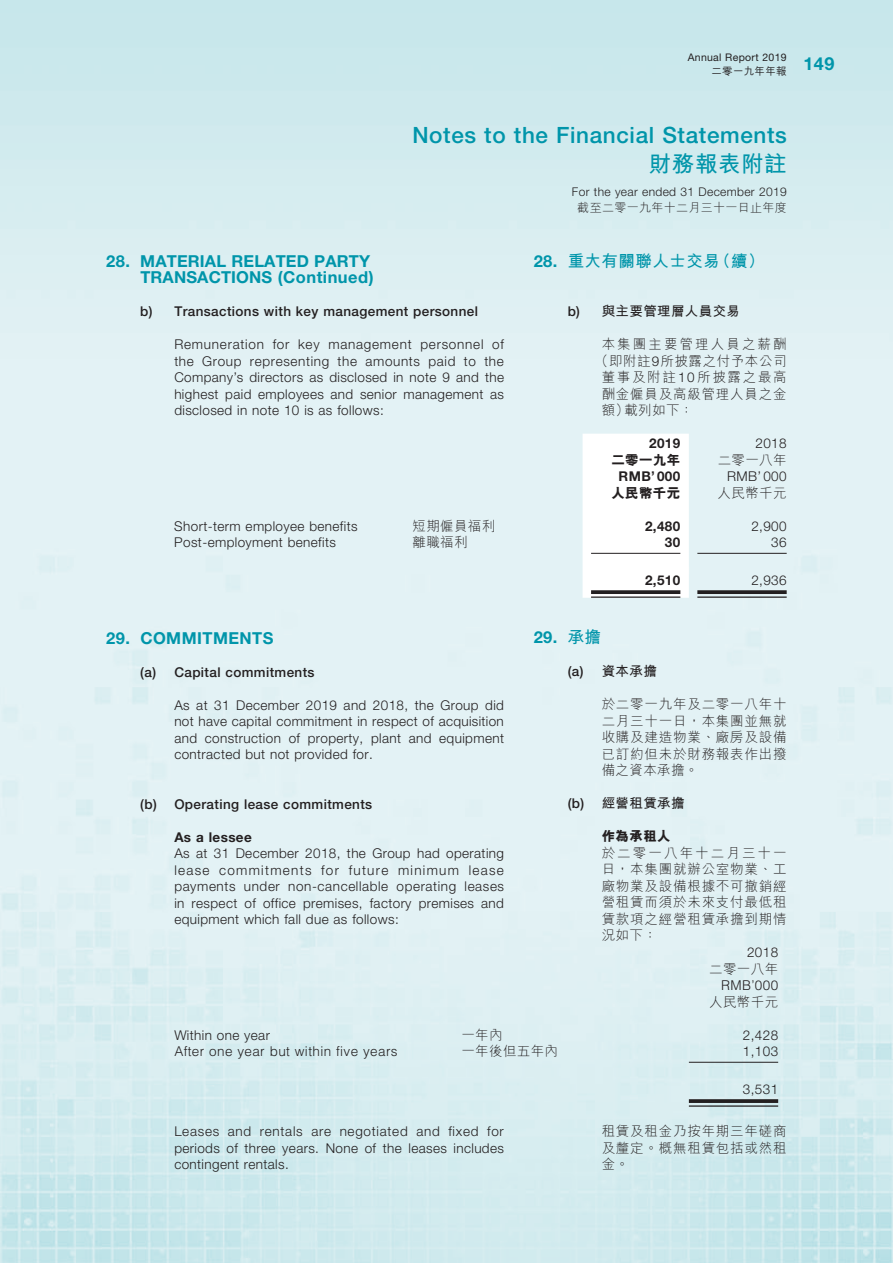
<style>
.page{position:relative;width:893px;height:1263px;background:#fff}
.page>*{position:absolute;margin:0;border:0;box-sizing:border-box;transform-origin:0 0}
.t1{font:500 22.5px "Helvetica Neue LT Std";letter-spacing:.03em;color:#0095aa}
.t2{font:700 22.5px "M Hei HK";letter-spacing:.025em;color:#0095aa}
.t3{font:700 16.5px/16.5px "Helvetica Neue LT Std";letter-spacing:.01em;color:#0095aa;text-align:right}
.t4{font:700 16.5px "M Hei HK";letter-spacing:.03em;color:#0095aa}
.t5{font:700 16.5px "Helvetica Neue LT Std";letter-spacing:.03em;color:#0095aa}
.t6{font:300 13.5px/16.5px "Helvetica Neue LT Std";letter-spacing:.03em;color:#231f20;text-align:justify}
.t7{font:300 13.5px/16.5px "M Hei HK";letter-spacing:.06em;color:#231f20;text-align:justify}
.t8{font:500 13.5px "Helvetica Neue LT Std";letter-spacing:.03em;color:#231f20}
.t9{font:300 13.5px "Helvetica LT Std";letter-spacing:.03em;color:#231f20}
.t10{font:700 13.5px "Helvetica Neue LT Std";letter-spacing:.03em;color:#231f20}
.t11{font:700 13.5px "M Hei HK";letter-spacing:.03em;color:#231f20}
.t12{font:800 13.5px "M Hei HK";letter-spacing:.03em;color:#231f20}
.t13{font:300 13.5px "M Hei HK";letter-spacing:.125em;color:#231f20}
.t14{font:300 13.5px "M Hei HK";letter-spacing:.155em;color:#231f20}
.t15{font:300 13.5px "M Hei HK";letter-spacing:.03em;color:#231f20}
.t16{font:300 12px "Helvetica Neue LT Std";letter-spacing:.03em;color:#231f20}
.t17{font:300 12px "M Hei HK";letter-spacing:.03em;color:#231f20}
.t18{font:10.5px "Helvetica Neue LT Std";letter-spacing:.03em;color:#231f20}
.t19{font:500 10.5px "M Hei HK";letter-spacing:.03em;color:#231f20}
.s1{font-family:"Helvetica Neue LT Std"}
.s2{font-family:"Helvetica Neue LT Std";font-weight:500}
.s3{font-family:"M Hei HK"}
</style>
<div class="page">
<svg style="left:583px;top:434px;width:106px;height:164px"></svg>
<hr style="left:591px;top:553px;width:89px;height:1px;background:#231f20">
<hr style="left:697px;top:553px;width:90px;height:1px;background:#231f20">
<svg style="left:591px;top:590px;width:89px;height:4px"></svg>
<hr style="left:591px;top:596px;width:89px;height:2px;background:#231f20">
<svg style="left:697px;top:590px;width:90px;height:4px"></svg>
<hr style="left:697px;top:596px;width:90px;height:2px;background:#231f20">
<hr style="left:689px;top:1062px;width:89px;height:1px;background:#231f20">
<svg style="left:689px;top:1099px;width:89px;height:4px"></svg>
<hr style="left:689px;top:1105px;width:89px;height:2px;background:#231f20">
<p class="t18" style="left:688px;top:51px;width:100px">Annual Report 2019</p>
<p class="t19" style="left:711px;top:63px;width:124px">二零一九年年報 <sup>149</sup></p>
<h1 class="t1" style="left:412px;top:122px;width:376px">Notes to the Financial Statements</h1>
<h1 class="t2" style="left:649px;top:147px;width:139px">財務報表附註</h1>
<p class="t16" style="left:572px;top:184px;width:216px">For the year ended 31 December 2019</p>
<p class="t17" style="left:577px;top:201px;width:211px">截至二零一九年十二月三十一日止年度</p>
<p class="t3" style="left:106px;top:252px;width:269px">28. MATERIAL RELATED PARTY<br>TRANSACTIONS (Continued)</p>
<p class="t8" style="left:140px;top:304px;width:339px">b) Transactions with key management personnel</p>
<p class="t6" style="left:174px;top:336px;width:331px">Remuneration for key management personnel of the Group representing the amounts paid to the Company’s directors as disclosed in note 9 and the highest paid employees and senior management as disclosed in note 10 is as follows:</p>
<p class="t4" style="left:534px;top:249px;width:232px"><span class="s1">28.</span> 重大有關聯人士交易（續）</p>
<p class="t11" style="left:568px;top:302px;width:174px"><span class="s2">b)</span> 與主要管理層人員交易</p>
<p class="t14" style="left:602px;top:338px;width:187px">本集團主要管理人員之薪酬</p>
<p class="t7" style="left:595px;top:352px;width:193px">（即附註<span class="s1">9</span>所披露之付予本公司</p>
<p class="t13" style="left:602px;top:371px;width:186px">董事及附註<span class="s1">10</span>所披露之最高</p>
<p class="t7" style="left:602px;top:385px;width:186px">酬金僱員及高級管理人員之金</p>
<p class="t7" style="left:602px;top:402px;width:93px">額）載列如下：</p>
<p class="t10" style="left:649px;top:435px;width:33px">2019</p>
<p class="t6" style="left:755px;top:435px;width:33px">2018</p>
<p class="t12" style="left:611px;top:453px;width:71px">二零一九年</p>
<p class="t7" style="left:718px;top:451px;width:71px">二零一八年</p>
<p class="t10" style="left:619px;top:468px;width:63px">RMB’ 000</p>
<p class="t6" style="left:727px;top:468px;width:61px">RMB’ 000</p>
<p class="t12" style="left:611px;top:486px;width:71px">人民幣千元</p>
<p class="t7" style="left:718px;top:484px;width:71px">人民幣千元</p>
<p class="t6" style="left:174px;top:518px;width:185px">Short-term employee benefits</p>
<p class="t7" style="left:412px;top:517px;width:84px">短期僱員福利</p>
<p class="t10" style="left:645px;top:518px;width:37px">2,480</p>
<p class="t6" style="left:751px;top:518px;width:37px">2,900</p>
<p class="t6" style="left:174px;top:534px;width:163px">Post-employment benefits</p>
<p class="t7" style="left:412px;top:534px;width:57px">離職福利</p>
<p class="t10" style="left:665px;top:534px;width:17px">30</p>
<p class="t6" style="left:771px;top:534px;width:17px">36</p>
<p class="t10" style="left:645px;top:572px;width:37px">2,510</p>
<p class="t6" style="left:751px;top:572px;width:37px">2,936</p>
<p class="t5" style="left:106px;top:628px;width:169px">29. COMMITMENTS</p>
<p class="t8" style="left:140px;top:664px;width:176px">(a) Capital commitments</p>
<p class="t6" style="left:174px;top:696px;width:331px">As at 31 December 2019 and 2018, the Group did not have capital commitment in respect of acquisition and construction of property, plant and equipment contracted but not provided for.</p>
<p class="t8" style="left:140px;top:796px;width:233px">(b) Operating lease commitments</p>
<p class="t10" style="left:174px;top:829px;width:79px">As a lessee</p>
<p class="t6" style="left:174px;top:845px;width:331px">As at 31 December 2018, the Group had operating lease commitments for future minimum lease payments under non-cancellable operating leases in respect of office premises, factory premises and equipment which fall due as follows:</p>
<p class="t3" style="left:534px;top:629px;width:69px">29. <span class="s3">承擔</span></p>
<p class="t11" style="left:568px;top:662px;width:91px"><span class="s2">(a)</span> 資本承擔</p>
<p class="t7" style="left:602px;top:696px;width:186px">於二零一九年及二零一八年十二月三十一日，本集團並無就收購及建造物業、廠房及設備已訂約但未於財務報表作出撥備之資本承擔。</p>
<p class="t11" style="left:568px;top:794px;width:118px"><span class="s2">(b)</span> 經營租賃承擔</p>
<p class="t12" style="left:602px;top:830px;width:71px">作為承租人</p>
<p class="t7" style="left:602px;top:844px;width:187px">於二零一八年十二月三十一日，本集團就辦公室物業、工廠物業及設備根據不可撤銷經營租賃而須於未來支付最低租賃款項之經營租賃承擔到期情況如下：</p>
<p class="t6" style="left:747px;top:944px;width:33px">2018</p>
<p class="t7" style="left:709px;top:960px;width:71px">二零一八年</p>
<p class="t9" style="left:721px;top:976px;width:59px">RMB’000</p>
<p class="t7" style="left:709px;top:993px;width:71px">人民幣千元</p>
<p class="t6" style="left:174px;top:1026px;width:97px">Within one year</p>
<p class="t7" style="left:461px;top:1026px;width:43px">一年內</p>
<p class="t6" style="left:743px;top:1026px;width:37px">2,428</p>
<p class="t9" style="left:174px;top:1042px;width:225px">After one year but within five years</p>
<p class="t15" style="left:461px;top:1044px;width:98px">一年後但五年內</p>
<p class="t6" style="left:743px;top:1043px;width:37px">1,103</p>
<p class="t6" style="left:743px;top:1080px;width:37px">3,531</p>
<p class="t6" style="left:174px;top:1123px;width:331px">Leases and rentals are negotiated and fixed for periods of three years. None of the leases includes contingent rentals.</p>
<p class="t7" style="left:602px;top:1123px;width:186px">租賃及租金乃按年期三年磋商及釐定。概無租賃包括或然租金。</p>
</div>
